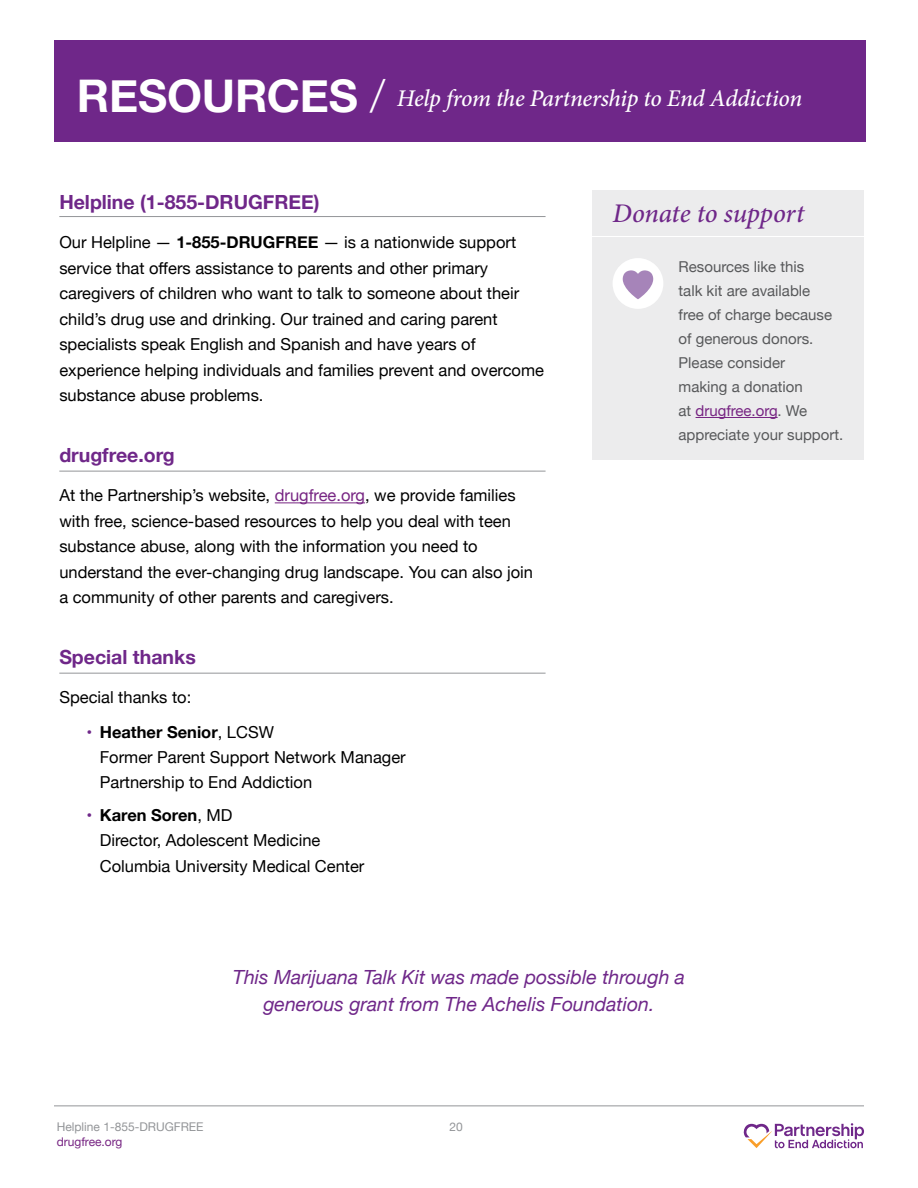
<style>
.page{position:relative;width:918px;height:1188px;background:#fff}
.page>*{position:absolute;margin:0;border:0;box-sizing:border-box;transform-origin:0 0}
.t1{font:italic 500 27px "Minion Pro";letter-spacing:-.01em;color:#6f2789}
.t2{font:italic 500 24px "Minion Pro";letter-spacing:-.015em;color:#fff}
.t3{font:italic 19.5px/27px "Helvetica Neue";color:#6f2789;text-align:center}
.t4{font:700 19.5px "Helvetica Neue";color:#6f2789}
.t5{font:16.5px/25.5px "Helvetica Neue";color:#000}
.t6{font:15px/24px "Helvetica Neue";color:#58595b}
.t7{font:12px "Helvetica Neue";color:#939598}
.t8{font:12px "Helvetica Neue";color:#772583}
.s1{font-family:"Helvetica Neue";font-weight:700;font-style:normal;font-size:45px}
.s2{font-family:"Helvetica Neue";font-weight:300;font-style:normal;font-size:45px}
.s3{font-weight:700}
.s4{color:#772583}
.s5{color:#6f2789}
</style>
<div class="page">
<hr style="left:54px;top:1106px;width:810px;height:1px;background:#939598">
<svg style="left:743px;top:1123px;width:121px;height:25px"></svg>
<div style="left:54px;top:40px;width:811px;height:102px;background:#6f2789"></div>
<hr style="left:275px;top:502px;width:90px;height:1px;background:#772583">
<hr style="left:59px;top:471px;width:487px;height:1px;background:#939598">
<hr style="left:59px;top:216px;width:487px;height:1px;background:#939598">
<div style="left:592px;top:237px;width:272px;height:223px;background:#ececed"></div>
<hr style="left:696px;top:417px;width:82px;height:1px;background:#772583">
<div style="left:592px;top:190px;width:272px;height:46px;background:#ececed"></div>
<hr style="left:59px;top:673px;width:487px;height:1px;background:#939598">
<div style="left:613px;top:258px;width:50px;height:51px;background:#fff;border-radius:50%"></div>
<svg style="left:622px;top:270px;width:32px;height:29px"></svg>
<h2 class="t2" style="left:77px;top:82px;width:727px"><span class="s1">RESOURCES</span> <span class="s2">/</span> Help from the Partnership to End Addiction</h2>
<p class="t4" style="left:59px;top:187px;width:262px">Helpline (1-855-DRUGFREE)</p>
<p class="t5" style="left:59px;top:230px;width:486px">Our Helpline — <span class="s3">1-855-DRUGFREE</span> — is a nationwide support service that offers assistance to parents and other primary caregivers of children who want to talk to someone about their child’s drug use and drinking. Our trained and caring parent specialists speak English and Spanish and have years of experience helping individuals and families prevent and overcome substance abuse problems.</p>
<p class="t4" style="left:59px;top:440px;width:117px">drugfree.org</p>
<p class="t5" style="left:59px;top:484px;width:475px">At the Partnership’s website, <span class="s4">drugfree.org</span>, we provide families with free, science-based resources to help you deal with teen substance abuse, along with the information you need to understand the ever-changing drug landscape. You can also join a community of other parents and caregivers.</p>
<p class="t4" style="left:59px;top:642px;width:138px">Special thanks</p>
<p class="t5" style="left:59px;top:686px;width:134px">Special thanks to:</p>
<p class="t5" style="left:100px;top:720px;width:307px;text-indent:-13px"><span class="s5">•</span> <span class="s3">Heather Senior</span>, LCSW<br>Former Parent Support Network Manager<br>Partnership to End Addiction</p>
<p class="t5" style="left:100px;top:803px;width:266px;text-indent:-13px"><span class="s5">•</span> <span class="s3">Karen Soren</span>, MD<br>Director, Adolescent Medicine<br>Columbia University Medical Center</p>
<h1 class="t1" style="left:613px;top:195px;width:193px">Donate to support</h1>
<p class="t6" style="left:679px;top:256px;width:166px">Resources like this<br>talk kit are available<br>free of charge because of generous donors.<br>Please consider<br>making a donation<br>at <span class="s4">drugfree.org</span>. We appreciate your support.</p>
<p class="t3" style="left:233px;top:965px;width:454px">This Marijuana Talk Kit was made possible through a generous grant from The Achelis Foundation.</p>
<p class="t7" style="left:57px;top:1118px;width:148px">Helpline 1-855-DRUGFREE</p>
<p class="t8" style="left:57px;top:1133px;width:67px">drugfree.org</p>
<p class="t7" style="left:450px;top:1118px;width:15px">20</p>
</div>
